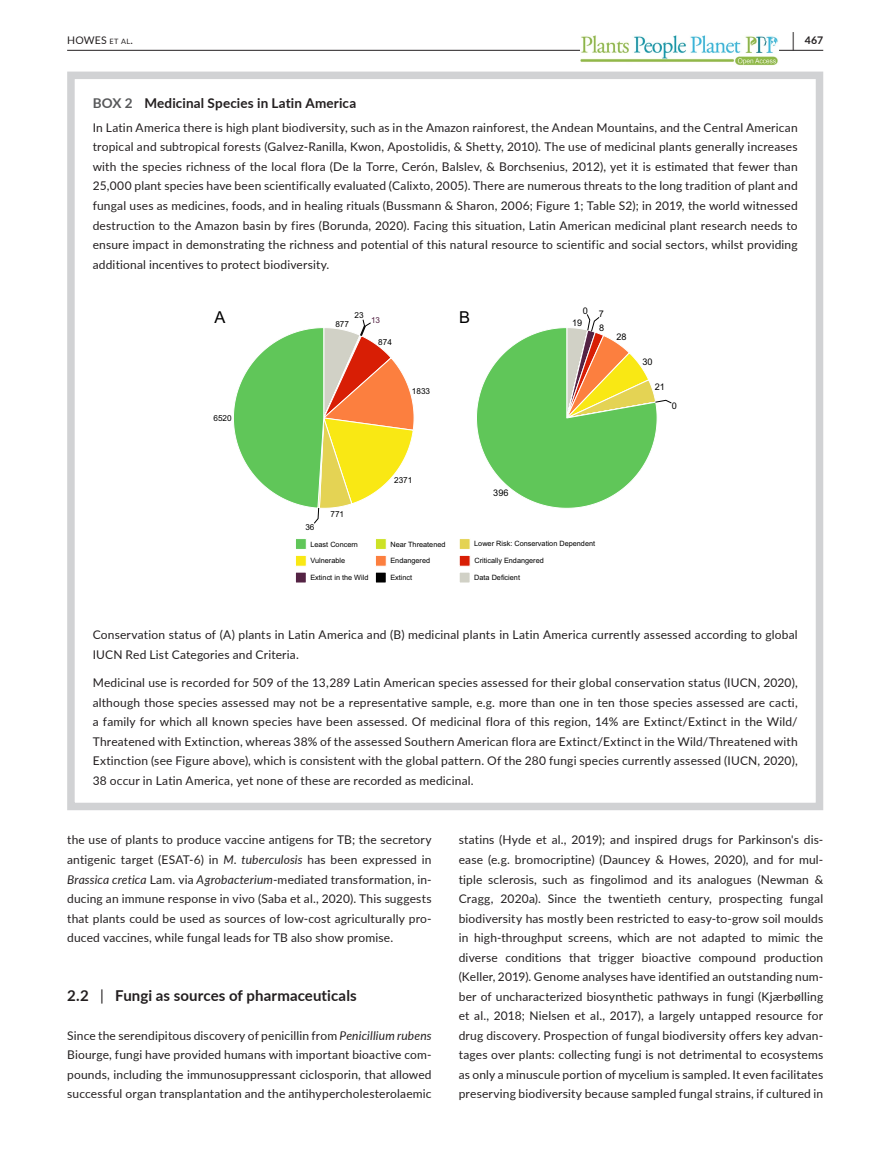
<style>
.page{position:relative;width:893px;height:1174px;background:#fff}
.page>*{position:absolute;margin:0;border:0;box-sizing:border-box;transform-origin:0 0}
.t1{font:700 19.5px "Lato";color:#231f20;scale:.48 1}
.t2{font:16.5px "Arial";color:#000}
.t3{font:700 15px "Lato";letter-spacing:.005em;color:#231f20}
.t4{font:700 13.5px "Lato";letter-spacing:.01em;color:#231f20}
.t5{font:12px/19.5px "Lato";letter-spacing:.015em;color:#231f20;text-align:justify}
.t6{font:10.5px "Lato";letter-spacing:.02em;color:#231f20}
.t7{font:700 10.5px "Lato";color:#231f20}
.t8{font:9.15px "Arial";color:#000}
.t9{font:8.25px "Arial";color:#000}
.t10{font:8.25px "Arial";color:#542344}
.t11{font:7.35px "Arial";color:#000}
.s1{font-size:7.35px}
.s2{color:#57585a}
.s3{font-style:italic}
.s4{font-weight:400}
</style>
<div class="page">
<hr style="left:67px;top:50px;width:756px;height:1px;background:#231f20">
<img style="left:581px;top:35px;width:198px;height:30px">
<div style="left:67px;top:72px;width:756px;height:738px;border:8px solid #d1d2d4"></div>
<div style="left:459px;top:538px;width:11px;height:12px;background:#e4d354;border:1px solid #fff"></div>
<div style="left:295px;top:555px;width:12px;height:11px;background:#f9e814;border:1px solid #fff"></div>
<div style="left:375px;top:555px;width:12px;height:11px;background:#fc7f3f;border:1px solid #fff"></div>
<div style="left:459px;top:555px;width:11px;height:11px;background:#d81e05;border:1px solid #fff"></div>
<div style="left:295px;top:572px;width:11px;height:11px;background:#542344"></div>
<div style="left:295px;top:572px;width:12px;height:11px;border:1px solid #fff"></div>
<div style="left:375px;top:572px;width:11px;height:11px;background:#000"></div>
<div style="left:375px;top:572px;width:12px;height:11px;border:1px solid #fff"></div>
<div style="left:459px;top:572px;width:11px;height:11px;background:#d1d1c6"></div>
<div style="left:459px;top:572px;width:11px;height:11px;border:1px solid #fff"></div>
<svg style="left:233px;top:328px;width:154px;height:228px"></svg>
<svg style="left:313px;top:314px;width:359px;height:210px"></svg>
<h1 class="t1" style="left:792px;top:25px;width:7px">|</h1>
<p class="t6" style="left:67px;top:33px;width:67px">HOWES <span class="s1">et al</span>.</p>
<p class="t7" style="left:805px;top:33px;width:20px">467</p>
<p class="t4" style="left:93px;top:93px;width:265px"><span class="s2">BOX 2</span> Medicinal Species in Latin America</p>
<p class="t5" style="left:93px;top:117px;width:707px">In Latin America there is high plant biodiversity, such as in the Amazon rainforest, the Andean Mountains, and the Central American tropical and subtropical forests (Galvez-Ranilla, Kwon, Apostolidis, &amp; Shetty, 2010). The use of medicinal plants generally increases with the species richness of the local flora (De la Torre, Cerón, Balslev, &amp; Borchsenius, 2012), yet it is estimated that fewer than 25,000 plant species have been scientifically evaluated (Calixto, 2005). There are numerous threats to the long tradition of plant and fungal uses as medicines, foods, and in healing rituals (Bussmann &amp; Sharon, 2006; Figure 1; Table S2); in 2019, the world witnessed destruction to the Amazon basin by fires (Borunda, 2020). Facing this situation, Latin American medicinal plant research needs to ensure impact in demonstrating the richness and potential of this natural resource to scientific and social sectors, whilst providing additional incentives to protect biodiversity.</p>
<h2 class="t2" style="left:215px;top:305px;width:12px">A</h2>
<h2 class="t2" style="left:459px;top:305px;width:12px">B</h2>
<p class="t9" style="left:354px;top:310px;width:11px">23</p>
<p class="t10" style="left:371px;top:314px;width:11px">13</p>
<p class="t9" style="left:335px;top:319px;width:15px">877</p>
<p class="t8" style="left:583px;top:304px;width:7px">0</p>
<p class="t8" style="left:572px;top:316px;width:12px">19</p>
<p class="t8" style="left:599px;top:307px;width:7px">7</p>
<p class="t8" style="left:599px;top:321px;width:7px">8</p>
<p class="t9" style="left:378px;top:336px;width:15px">874</p>
<p class="t8" style="left:617px;top:331px;width:12px">28</p>
<p class="t8" style="left:642px;top:355px;width:12px">30</p>
<p class="t9" style="left:412px;top:385px;width:20px">1833</p>
<p class="t8" style="left:655px;top:381px;width:12px">21</p>
<p class="t8" style="left:672px;top:400px;width:7px">0</p>
<p class="t9" style="left:213px;top:412px;width:20px">6520</p>
<p class="t9" style="left:305px;top:521px;width:11px">36</p>
<p class="t9" style="left:330px;top:508px;width:15px">771</p>
<p class="t9" style="left:394px;top:475px;width:20px">2371</p>
<p class="t8" style="left:493px;top:487px;width:17px">396</p>
<p class="t11" style="left:310px;top:539px;width:49px">Least Concern</p>
<p class="t11" style="left:390px;top:539px;width:57px">Near Threatened</p>
<p class="t11" style="left:474px;top:538px;width:123px">Lower Risk: Conservation Dependent</p>
<p class="t11" style="left:311px;top:556px;width:36px">Vulnerable</p>
<p class="t11" style="left:390px;top:555px;width:41px">Endangered</p>
<p class="t11" style="left:474px;top:555px;width:71px">Critically Endangered</p>
<p class="t11" style="left:310px;top:572px;width:60px">Extinct in the Wild</p>
<p class="t11" style="left:390px;top:572px;width:23px">Extinct</p>
<p class="t11" style="left:474px;top:572px;width:47px">Data Deficient</p>
<p class="t5" style="left:93px;top:624px;width:707px">Conservation status of (A) plants in Latin America and (B) medicinal plants in Latin America currently assessed according to global<br>IUCN Red List Categories and Criteria.</p>
<p class="t5" style="left:93px;top:672px;width:706px">Medicinal use is recorded for 509 of the 13,289 Latin American species assessed for their global conservation status (IUCN, 2020), although those species assessed may not be a representative sample, e.g. more than one in ten those species assessed are cacti, a family for which all known species have been assessed. Of medicinal flora of this region, 14% are Extinct/Extinct in the Wild/ Threatened with Extinction, whereas 38% of the assessed Southern American flora are Extinct/Extinct in the Wild/Threatened with Extinction (see Figure above), which is consistent with the global pattern. Of the 280 fungi species currently assessed (IUCN, 2020), 38 occur in Latin America, yet none of these are recorded as medicinal.</p>
<p class="t5" style="left:67px;top:830px;width:366px">the use of plants to produce vaccine antigens for TB; the secretory antigenic target (ESAT-6) in <span class="s3">M. tuberculosis</span> has been expressed in <span class="s3">Brassica cretica</span> Lam. via <span class="s3">Agrobacterium</span>-mediated transformation, in&shy;ducing an immune response in vivo (Saba et al., 2020). This suggests that plants could be used as sources of low-cost agriculturally pro&shy;duced vaccines, while fungal leads for TB also show promise.</p>
<p class="t3" style="left:67px;top:984px;width:291px">2.2 <span class="s4">|</span> Fungi as sources of pharmaceuticals</p>
<p class="t5" style="left:67px;top:1025px;width:366px">Since the serendipitous discovery of penicillin from <span class="s3">Penicillium rubens </span>Biourge, fungi have provided humans with important bioactive com&shy;pounds, including the immunosuppressant ciclosporin, that allowed successful organ transplantation and the antihypercholesterolaemic</p>
<p class="t5" style="left:459px;top:830px;width:366px">statins (Hyde et al., 2019); and inspired drugs for Parkinson's dis&shy;ease (e.g. bromocriptine) (Dauncey &amp; Howes, 2020), and for mul&shy;tiple sclerosis, such as fingolimod and its analogues (Newman &amp; Cragg, 2020a). Since the twentieth century, prospecting fungal biodiversity has mostly been restricted to easy-to-grow soil moulds in high-throughput screens, which are not adapted to mimic the diverse conditions that trigger bioactive compound production (Keller, 2019). Genome analyses have identified an outstanding num&shy;ber of uncharacterized biosynthetic pathways in fungi (Kjærbølling et al., 2018; Nielsen et al., 2017), a largely untapped resource for drug discovery. Prospection of fungal biodiversity offers key advan&shy;tages over plants: collecting fungi is not detrimental to ecosystems as only a minuscule portion of mycelium is sampled. It even facilitates preserving biodiversity because sampled fungal strains, if cultured in</p>
</div>
